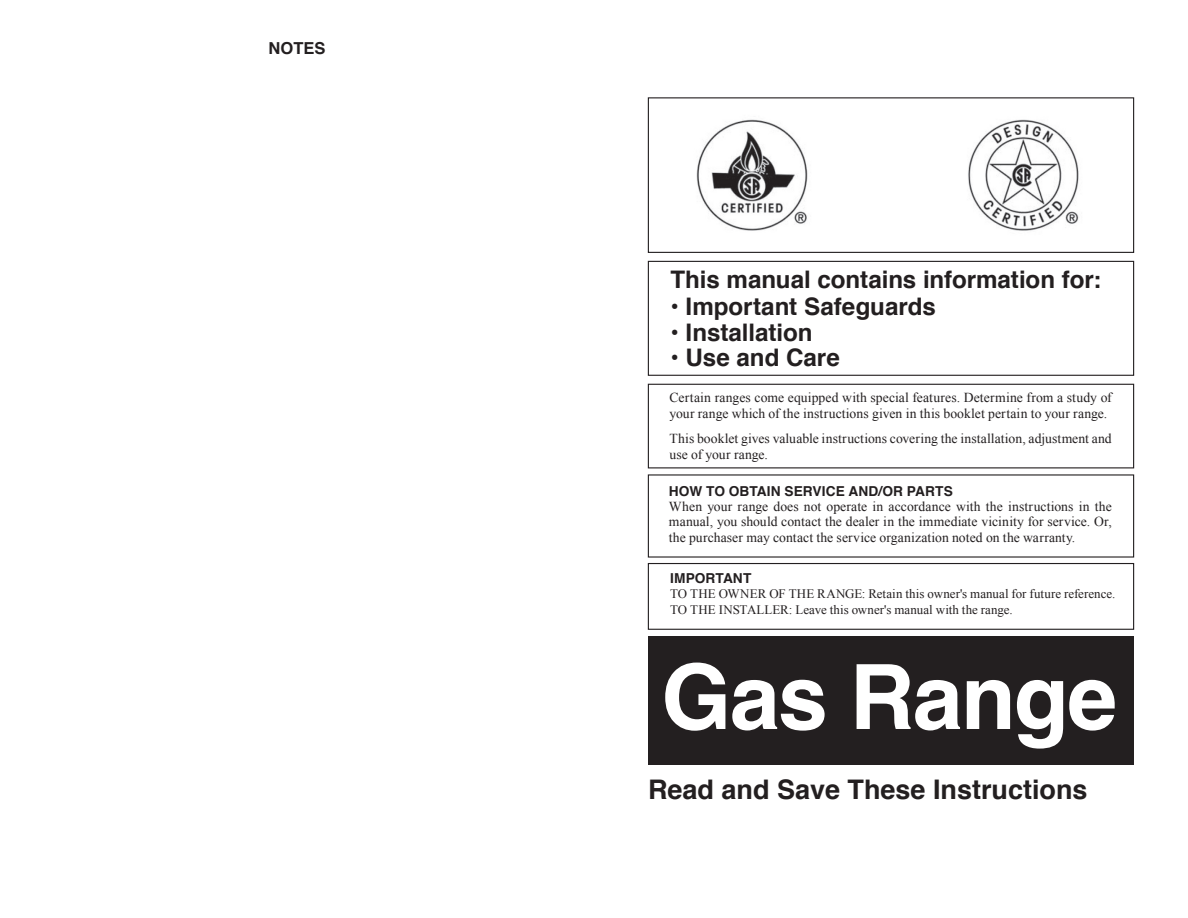
<style>
.page{position:relative;width:1188px;height:918px;background:#fff}
.page>*{position:absolute;margin:0;border:0;box-sizing:border-box;transform-origin:0 0}
.t1{font:700 90px "Helvetica";letter-spacing:-.02em;color:#fff}
.t2{font:700 27px "Helvetica";color:#231f20}
.t3{font:700 24.15px "Helvetica";color:#231f20}
.t4{font:700 16.5px "Helvetica";color:#231f20}
.t5{font:13.65px/16.5px "Times New Roman";letter-spacing:.005em;color:#231f20}
.t6{font:700 13.65px "Helvetica";letter-spacing:.005em;color:#231f20}
.t7{font:12.9px/15.6px "Times New Roman";letter-spacing:.005em;color:#231f20}
.s1{font-size:13.5px}
</style>
<div class="page">
<div style="left:648px;top:261px;width:486px;height:115px;border:1px solid #231f20"></div>
<div style="left:648px;top:384px;width:486px;height:84px;border:1px solid #231f20"></div>
<div style="left:648px;top:636px;width:486px;height:129px;background:#231f20"></div>
<img style="left:696px;top:119px;width:383px;height:112px">
<div style="left:648px;top:97px;width:486px;height:156px;border:1px solid #231f20"></div>
<div style="left:648px;top:563px;width:486px;height:67px;border:1px solid #231f20"></div>
<p class="t4" style="left:269px;top:35px;width:58px">NOTES</p>
<h3 class="t3" style="left:670px;top:260px;width:432px">This manual contains information for:</h3>
<h3 class="t3" style="left:670px;top:287px;width:267px">• Important Safeguards</h3>
<h3 class="t3" style="left:670px;top:313px;width:144px">• Installation</h3>
<h3 class="t3" style="left:670px;top:338px;width:171px">• Use and Care</h3>
<p class="t5" style="left:669px;top:389px;width:444px">Certain ranges come equipped with special features. Determine from a study of your range which of the instructions given in this booklet pertain to your range.</p>
<p class="t5" style="left:669px;top:430px;width:444px">This booklet gives valuable instructions covering the installation, adjustment and use of your range.</p>
<p class="t6" style="left:669px;top:480px;width:285px">HOW TO OBTAIN SERVICE AND/OR PARTS</p>
<p class="t5" style="left:669px;top:499px;width:444px;line-height:15.6px;text-align:justify">When your range does not operate in accordance with the instructions in the manual, you should contact the dealer in the immediate vicinity for service. Or, the purchaser may contact the service organization noted on the wa<span class="s1">rranty.</span></p>
<p class="t6" style="left:670px;top:567px;width:83px">IMPORTANT</p>
<p class="t7" style="left:670px;top:586px;width:447px">TO THE OWNER OF THE RANGE: Retain this owner's manual for future reference.<br>TO THE INSTALLER: Leave this owner's manual with the range.</p>
<h1 class="t1" style="left:662px;top:625px;width:457px">Gas Range</h1>
<h2 class="t2" style="left:648px;top:768px;width:441px">Read and Save These Instructions</h2>
</div>
